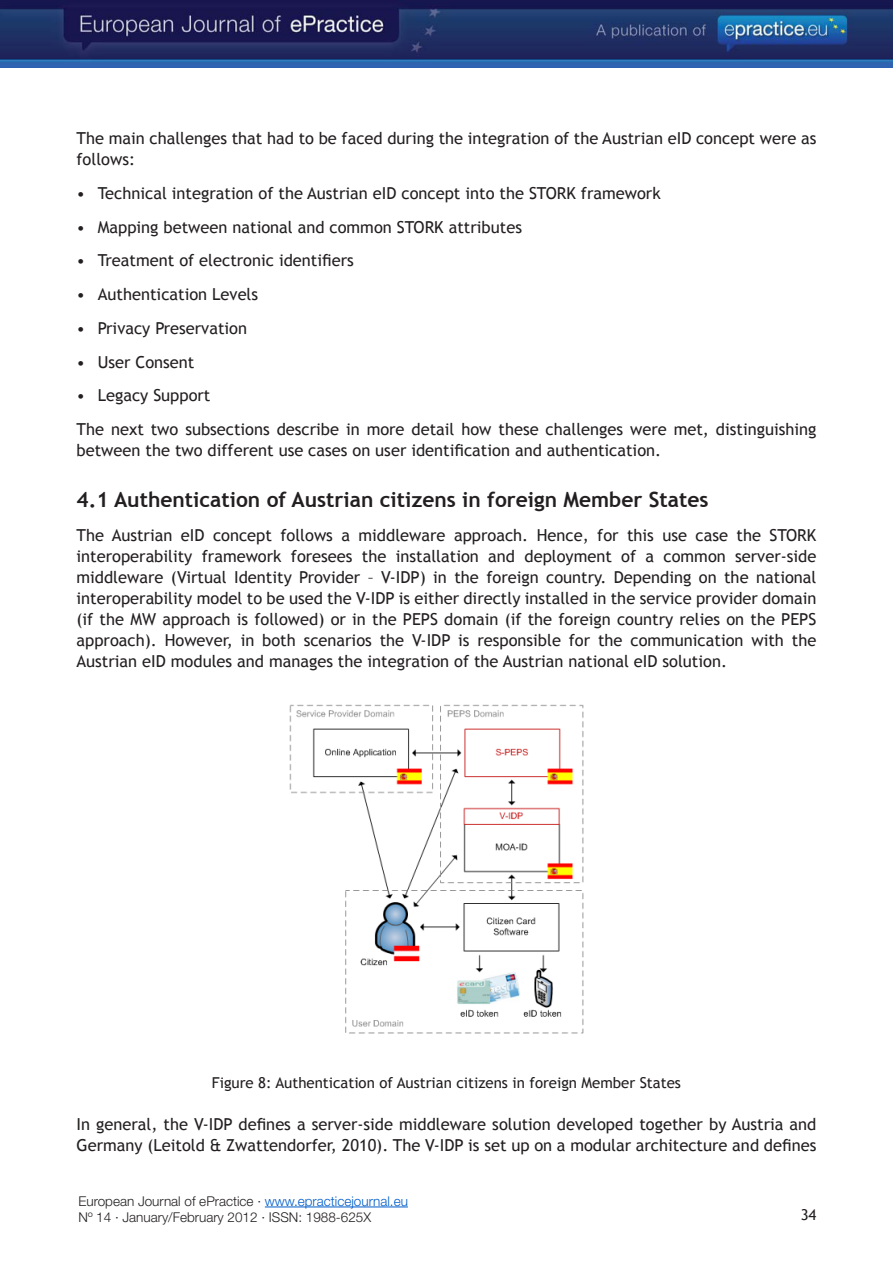
<style>
.page{position:relative;width:893px;height:1263px;background:#fff}
.page>*{position:absolute;margin:0;border:0;box-sizing:border-box;transform-origin:0 0}
.No_Title_14_Bold{font:700 21px "Trebuchet MS";color:#231f20}
.t1{font:16.5px/21px "Trebuchet MS";color:#231f20}
.Table_caption{font:15px "Trebuchet MS";color:#231f20}
.t2{font:300 13.5px/16.2px "Helvetica Neue";color:#231f20}
.s1{color:#005dcb}
</style>
<div class="page">
<img style="left:0;top:0;width:893px;height:68px">
<hr style="left:265px;top:1206px;width:143px;height:1px;background:#005dcb">
<img style="left:289px;top:704px;width:295px;height:330px">
<p class="t1" style="left:77px;top:128px;width:741px">The main challenges that had to be faced during the integration of the Austrian eID concept were as follows:</p>
<p class="t1" style="left:77px;top:183px;width:586px">• Technical integration of the Austrian eID concept into the STORK framework</p>
<p class="t1" style="left:77px;top:216px;width:447px">• Mapping between national and common STORK attributes</p>
<p class="t1" style="left:77px;top:250px;width:279px">• Treatment of electronic identifiers</p>
<p class="t1" style="left:77px;top:284px;width:183px">• Authentication Levels</p>
<p class="t1" style="left:77px;top:318px;width:172px">• Privacy Preservation</p>
<p class="t1" style="left:77px;top:351px;width:119px">• User Consent</p>
<p class="t1" style="left:77px;top:385px;width:135px">• Legacy Support</p>
<p class="t1" style="left:77px;top:419px;width:741px">The next two subsections describe in more detail how these challenges were met, distinguishing between the two different use cases on user identification and authentication.</p>
<p class="No_Title_14_Bold" style="left:77px;top:486px;width:633px">4.1 Authentication of Austrian citizens in foreign Member States</p>
<p class="t1" style="left:77px;top:524px;width:741px;text-align:justify">The Austrian eID concept follows a middleware approach. Hence, for this use case the STORK interoperability framework foresees the installation and deployment of a common server-side middleware (Virtual Identity Provider – V-IDP) in the foreign country. Depending on the national interoperability model to be used the V-IDP is either directly installed in the service provider domain (if the MW approach is followed) or in the PEPS domain (if the foreign country relies on the PEPS approach). However, in both scenarios the V-IDP is responsible for the communication with the Austrian eID modules and manages the integration of the Austrian national eID solution.</p>
<p class="Table_caption" style="left:212px;top:1074px;width:471px">Figure 8: Authentication of Austrian citizens in foreign Member States</p>
<p class="t1" style="left:77px;top:1114px;width:741px">In general, the V-IDP defines a server-side middleware solution developed together by Austria and<br>Germany (Leitold &amp; Zwattendorfer, 2010). The V-IDP is set up on a modular architecture and defines</p>
<p class="t2" style="left:79px;top:1192px;width:331px">European Journal of ePractice · <span class="s1">www.epracticejournal.eu<br></span>Nº 14 · January/February 2012 · ISSN: 1988-625X</p>
<p class="Table_caption" style="left:801px;top:1206px;width:17px">34</p>
</div>
